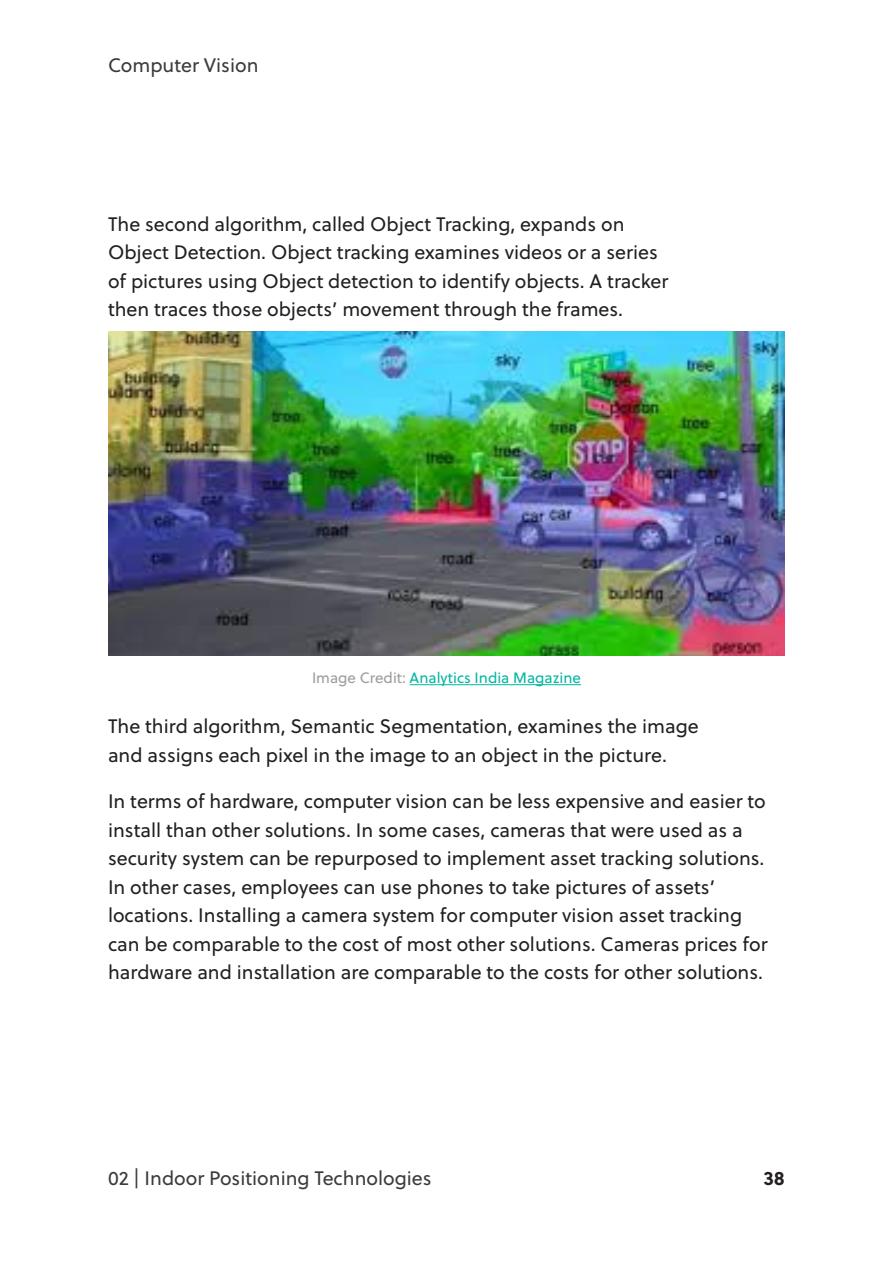
<style>
.page{position:relative;width:893px;height:1263px;background:#fff}
.page>*{position:absolute;margin:0;border:0;box-sizing:border-box;transform-origin:0 0}
.Body_Text___Keep{font:19.5px/28.5px "Soleil";color:#231f20}
.Body_Text{font:19.5px/28.5px "Soleil";color:#231f20}
.t1{font:19.5px "Soleil";color:#3b3b3b}
.t2{font:700 19.5px "Soleil";color:#231f20}
.t3{font:15px "Soleil";color:#00b7a1}
.s1{color:#9b9c9f}
</style>
<div class="page">
<img style="left:108px;top:332px;width:676px;height:324px">
<hr style="left:410px;top:684px;width:171px;height:1px;background:#00b7a1">
<p class="t1" style="left:108px;top:51px;width:152px">Computer Vision</p>
<p class="Body_Text___Keep" style="left:108px;top:209px;width:562px">The second algorithm, called Object Tracking, expands on Object Detection. Object tracking examines videos or a series of pictures using Object detection to identify objects. A tracker then traces those objects’ movement through the frames.</p>
<p class="t3" style="left:312px;top:667px;width:270px"><span class="s1">Image Credit:</span> Analytics India Magazine</p>
<p class="Body_Text" style="left:108px;top:712px;width:592px">The third algorithm, Semantic Segmentation, examines the image and assigns each pixel in the image to an object in the picture.</p>
<p class="Body_Text___Keep" style="left:108px;top:787px;width:661px">In terms of hardware, computer vision can be less expensive and easier to install than other solutions. In some cases, cameras that were used as a security system can be repurposed to implement asset tracking solutions.<br>In other cases, employees can use phones to take pictures of assets’ locations. Installing a camera system for computer vision asset tracking can be comparable to the cost of most other solutions. Cameras prices for hardware and installation are comparable to the costs for other solutions.</p>
<p class="t1" style="left:108px;top:1163px;width:325px">02 | Indoor Positioning Technologies</p>
<p class="t2" style="left:763px;top:1162px;width:23px">38</p>
</div>
